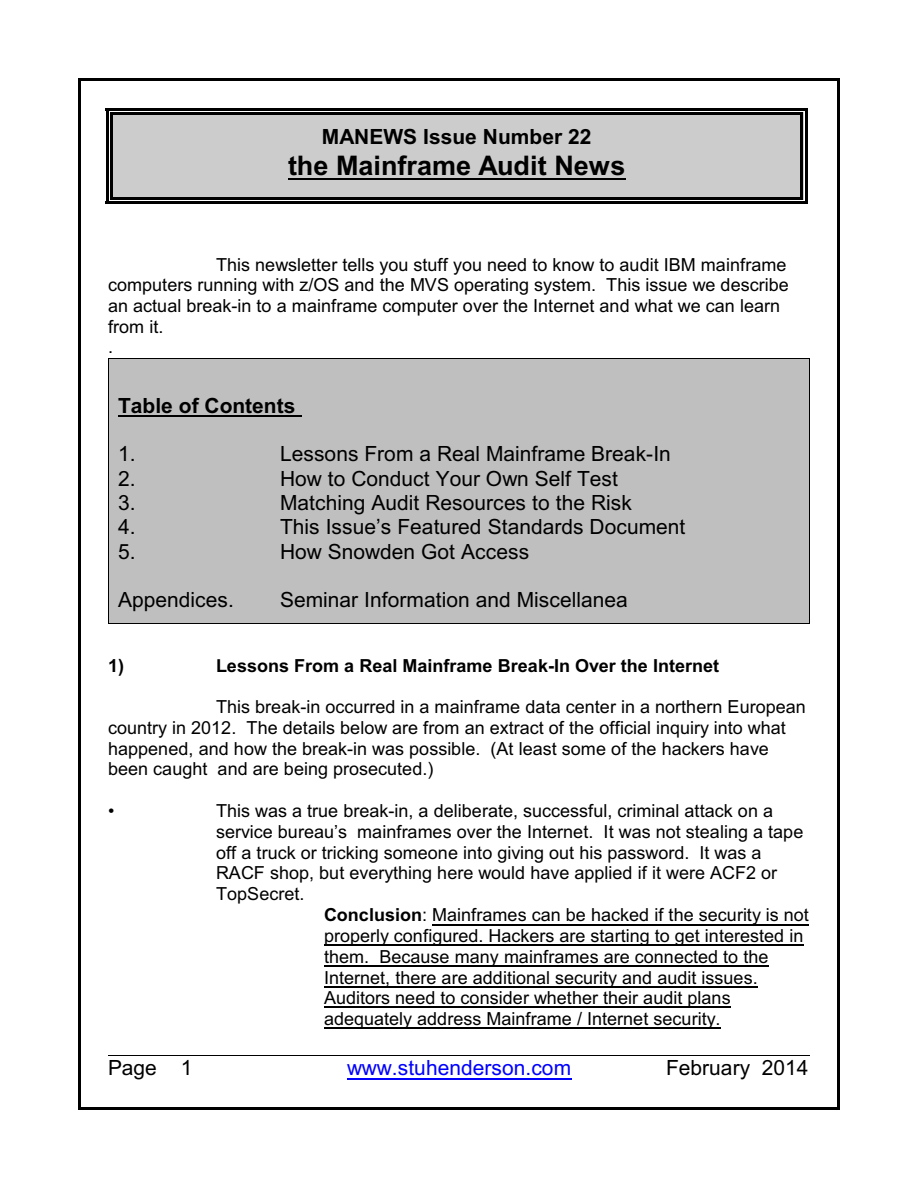
<style>
.page{position:relative;width:918px;height:1188px;background:#fff}
.page>*{position:absolute;margin:0;border:0;box-sizing:border-box;transform-origin:0 0}
.t1{font:700 27px "Arial";color:#000}
.t2{font:21px "Arial";color:#000}
.t3{font:700 21px "Arial";color:#000}
.t4{font:21px "Arial";color:#00f}
.t5{font:18px/20.7px "Arial";color:#000}
.t6{font:700 18px "Arial";color:#000}
.s1{font-weight:700}
</style>
<div class="page">
<hr style="left:78px;top:78px;width:3px;height:1032px;background:#000">
<hr style="left:837px;top:78px;width:3px;height:1032px;background:#000">
<hr style="left:78px;top:78px;width:762px;height:3px;background:#000">
<hr style="left:78px;top:1107px;width:762px;height:3px;background:#000">
<div style="left:110px;top:112px;width:693px;height:87px;background:#ccc"></div>
<hr style="left:288px;top:178px;width:338px;height:2px;background:#000">
<hr style="left:110px;top:112px;width:3px;height:87px;background:#000">
<hr style="left:800px;top:112px;width:3px;height:87px;background:#000">
<hr style="left:110px;top:112px;width:693px;height:3px;background:#000">
<hr style="left:110px;top:197px;width:693px;height:2px;background:#000">
<hr style="left:106px;top:108px;width:2px;height:96px;background:#000">
<hr style="left:805px;top:108px;width:2px;height:96px;background:#000">
<hr style="left:106px;top:108px;width:701px;height:3px;background:#000">
<hr style="left:106px;top:201px;width:701px;height:3px;background:#000">
<hr style="left:432px;top:924px;width:377px;height:1px;background:#000">
<hr style="left:324px;top:945px;width:480px;height:1px;background:#000">
<hr style="left:324px;top:966px;width:445px;height:1px;background:#000">
<hr style="left:324px;top:986px;width:434px;height:1px;background:#000">
<hr style="left:324px;top:1007px;width:407px;height:1px;background:#000">
<hr style="left:324px;top:1028px;width:397px;height:1px;background:#000">
<div style="left:108px;top:358px;width:702px;height:266px;background:#bfbfbf"></div>
<hr style="left:118px;top:416px;width:184px;height:1px;background:#000">
<hr style="left:108px;top:358px;width:1px;height:265px;background:#000">
<hr style="left:809px;top:358px;width:1px;height:265px;background:#000">
<hr style="left:108px;top:358px;width:702px;height:1px;background:#000">
<hr style="left:108px;top:623px;width:702px;height:1px;background:#000">
<hr style="left:347px;top:1078px;width:224px;height:1px;background:#00f">
<hr style="left:108px;top:1055px;width:702px;height:1px;background:#000">
<p class="t3" style="left:322px;top:129px;width:271px">MANEWS Issue Number 22</p>
<h1 class="t1" style="left:288px;top:155px;width:339px">the Mainframe Audit News</h1>
<p class="t5" style="left:108px;top:256px;width:682px;text-indent:108px">This newsletter tells you stuff you need to know to audit IBM mainframe computers running with z/OS and the MVS operating system. This issue we describe an actual break-in to a mainframe computer over the Internet and what we can learn from it.<br>.</p>
<p class="t3" style="left:118px;top:397px;width:179px">Table of Contents</p>
<p class="t2" style="left:118px;top:446px;width:19px">1.</p>
<p class="t2" style="left:280px;top:446px;width:392px">Lessons From a Real Mainframe Break-In</p>
<p class="t2" style="left:118px;top:470px;width:19px">2.</p>
<p class="t2" style="left:280px;top:470px;width:340px">How to Conduct Your Own Self Test</p>
<p class="t2" style="left:118px;top:495px;width:19px">3.</p>
<p class="t2" style="left:280px;top:495px;width:353px">Matching Audit Resources to the Risk</p>
<p class="t2" style="left:118px;top:519px;width:19px">4.</p>
<p class="t2" style="left:280px;top:519px;width:407px">This Issue’s Featured Standards Document</p>
<p class="t2" style="left:118px;top:543px;width:19px">5.</p>
<p class="t2" style="left:280px;top:543px;width:251px">How Snowden Got Access</p>
<p class="t2" style="left:118px;top:592px;width:117px">Appendices.</p>
<p class="t2" style="left:280px;top:592px;width:349px">Seminar Information and Miscellanea</p>
<p class="t6" style="left:108px;top:659px;width:18px">1)</p>
<p class="t6" style="left:216px;top:659px;width:505px">Lessons From a Real Mainframe Break-In Over the Internet</p>
<p class="t5" style="left:108px;top:698px;width:699px;text-indent:108px">This break-in occurred in a mainframe data center in a northern European country in 2012. The details below are from an extract of the official inquiry into what happened, and how the break-in was possible. (At least some of the hackers have been caught and are being prosecuted.)</p>
<p class="t5" style="left:108px;top:802px;width:8px">•</p>
<p class="t5" style="left:216px;top:802px;width:559px">This was a true break-in, a deliberate, successful, criminal attack on a</p>
<p class="t5" style="left:216px;top:823px;width:589px">service bureau’s mainframes over the Internet. It was not stealing a tape</p>
<p class="t5" style="left:216px;top:844px;width:547px">off a truck or tricking someone into giving out his password. It was a</p>
<p class="t5" style="left:216px;top:864px;width:563px">RACF shop, but everything here would have applied if it were ACF2 or</p>
<p class="t5" style="left:216px;top:885px;width:90px">TopSecret.</p>
<p class="t5" style="left:324px;top:906px;width:486px"><span class="s1">Conclusion</span>: Mainframes can be hacked if the security is not</p>
<p class="t5" style="left:324px;top:927px;width:481px">properly configured. Hackers are starting to get interested in</p>
<p class="t5" style="left:324px;top:948px;width:446px">them. Because many mainframes are connected to the</p>
<p class="t5" style="left:324px;top:969px;width:435px">Internet, there are additional security and audit issues.</p>
<p class="t5" style="left:324px;top:989px;width:408px">Auditors need to consider whether their audit plans</p>
<p class="t5" style="left:324px;top:1010px;width:398px">adequately address Mainframe / Internet security.</p>
<p class="t2" style="left:108px;top:1060px;width:86px">Page 1</p>
<p class="t4" style="left:347px;top:1060px;width:226px">www.stuhenderson.com</p>
<p class="t2" style="left:666px;top:1060px;width:144px">February 2014</p>
</div>
